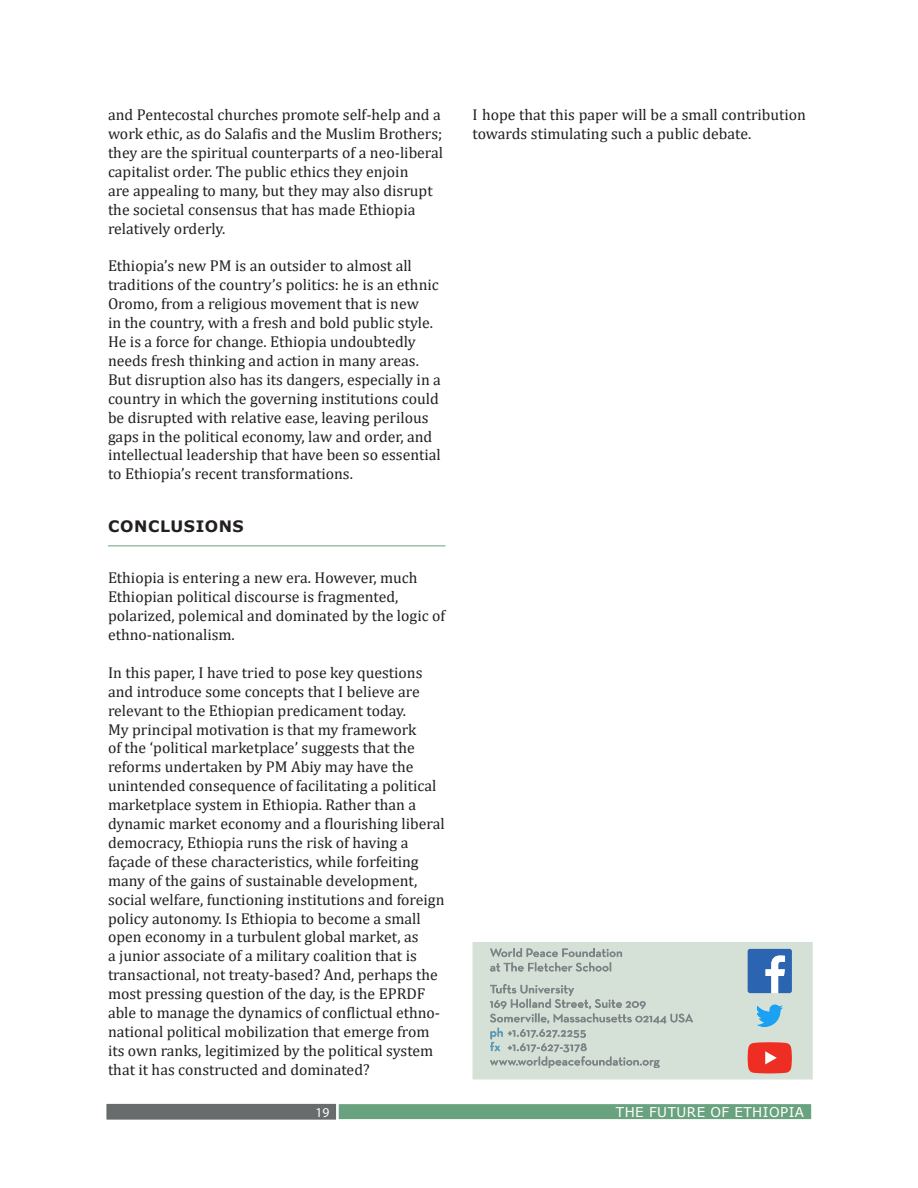
<style>
.page{position:relative;width:918px;height:1188px;background:#fff}
.page>*{position:absolute;margin:0;border:0;box-sizing:border-box;transform-origin:0 0}
.t1{font:15.75px/18.9px "Cambria";color:#231f20}
.t2{font:700 15.75px "Verdana";letter-spacing:.035em;color:#231f20}
.t3{font:13.5px "Verdana";letter-spacing:.035em;color:#fff}
.t4{font:13.5px "Myriad Pro";color:#fff}
</style>
<div class="page">
<div style="left:338px;top:1103px;width:474px;height:17px;background:#69a27f"></div>
<div style="left:337px;top:1103px;width:476px;height:18px;border:2px solid #fff"></div>
<div style="left:106px;top:1103px;width:231px;height:17px;background:#686c6d"></div>
<div style="left:105px;top:1103px;width:232px;height:18px;border:1px solid #fff"></div>
<hr style="left:108px;top:546px;width:338px;height:1px;background:#69a27f">
<div style="left:473px;top:942px;width:340px;height:138px;background:#d5e1d6;border:1px solid #d5e1d6"></div>
<img style="left:491px;top:949px;width:201px;height:118px">
<svg style="left:748px;top:949px;width:44px;height:44px;background:#5583bf"></svg>
<svg style="left:748px;top:1042px;width:44px;height:31px"></svg>
<img style="left:750px;top:993px;width:40px;height:34px">
<p class="t1" style="left:108px;top:105px;width:337px">and Pentecostal churches promote self-help and a work ethic, as do Salafis and the Muslim Brothers; they are the spiritual counterparts of a neo-liberal capitalist order. The public ethics they enjoin<br>are appealing to many, but they may also disrupt the societal consensus that has made Ethiopia relatively orderly.</p>
<p class="t1" style="left:108px;top:257px;width:334px">Ethiopia’s new PM is an outsider to almost all traditions of the country’s politics: he is an ethnic Oromo, from a religious movement that is new<br>in the country, with a fresh and bold public style.<br>He is a force for change. Ethiopia undoubtedly needs fresh thinking and action in many areas.<br>But disruption also has its dangers, especially in a country in which the governing institutions could be disrupted with relative ease, leaving perilous gaps in the political economy, law and order, and intellectual leadership that have been so essential to Ethiopia’s recent transformations.</p>
<p class="t2" style="left:108px;top:515px;width:137px">CONCLUSIONS</p>
<p class="t1" style="left:108px;top:568px;width:339px">Ethiopia is entering a new era. However, much Ethiopian political discourse is fragmented, polarized, polemical and dominated by the logic of ethno-nationalism.</p>
<p class="t1" style="left:108px;top:663px;width:338px">In this paper, I have tried to pose key questions and introduce some concepts that I believe are relevant to the Ethiopian predicament today.<br>My principal motivation is that my framework<br>of the ‘political marketplace’ suggests that the reforms undertaken by PM Abiy may have the unintended consequence of facilitating a political marketplace system in Ethiopia. Rather than a dynamic market economy and a flourishing liberal democracy, Ethiopia runs the risk of having a façade of these characteristics, while forfeiting many of the gains of sustainable development, social welfare, functioning institutions and foreign policy autonomy. Is Ethiopia to become a small open economy in a turbulent global market, as<br>a junior associate of a military coalition that is transactional, not treaty-based? And, perhaps the most pressing question of the day, is the EPRDF able to manage the dynamics of conflictual ethno&shy;national political mobilization that emerge from its own ranks, legitimized by the political system that it has constructed and dominated?</p>
<p class="t1" style="left:472px;top:105px;width:335px">I hope that this paper will be a small contribution towards stimulating such a public debate.</p>
<p class="t4" style="left:315px;top:1104px;width:15px">19</p>
<p class="t3" style="left:616px;top:1103px;width:190px">THE FUTURE OF ETHIOPIA</p>
</div>
